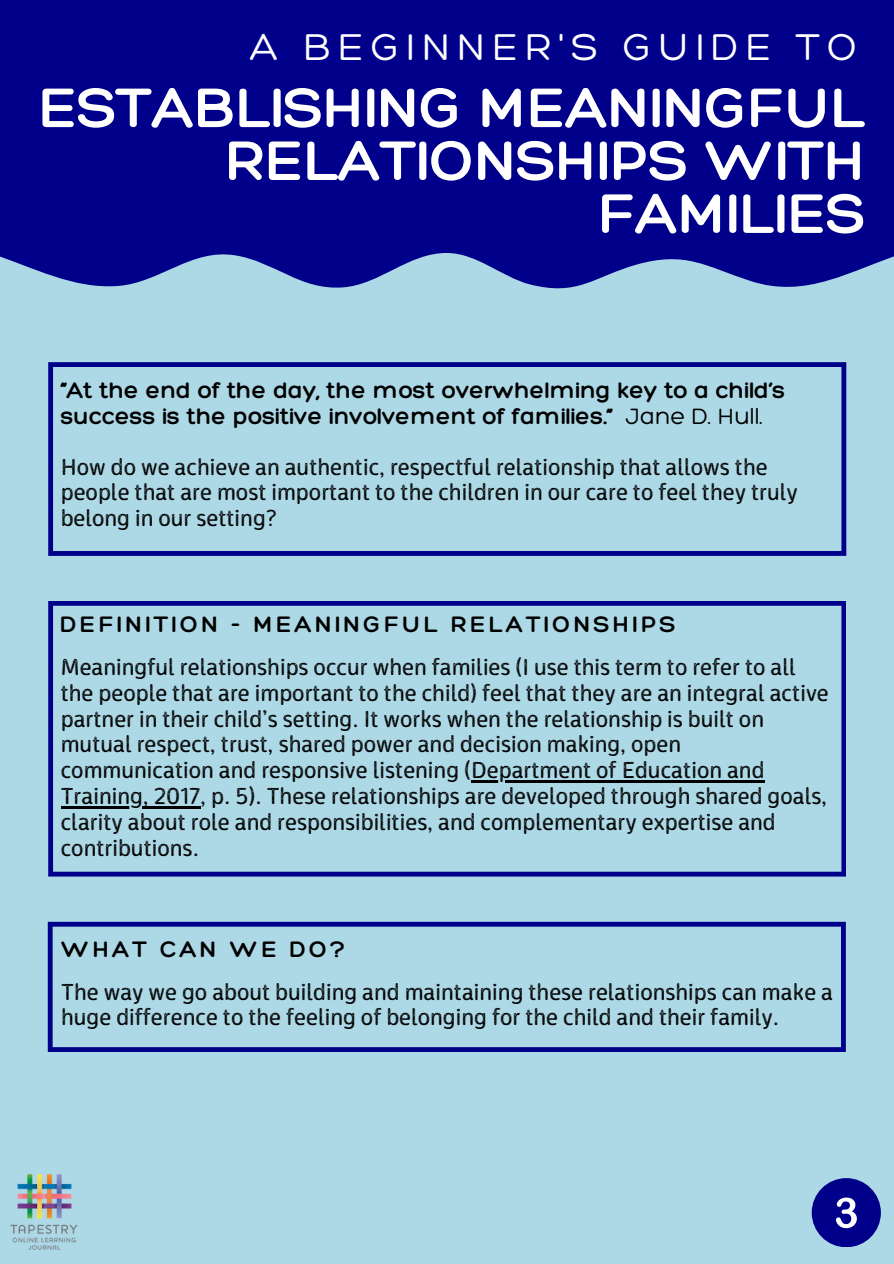
<style>
.page{position:relative;width:894px;height:1264px;background:#fff}
.page>*{position:absolute;margin:0;border:0;box-sizing:border-box;transform-origin:0 0}
.t1{font:300 60.45px/52.8px "Hero";color:#fff;text-align:right}
.t2{font:300 40.5px "Hero";letter-spacing:.17em;color:#fff}
.t3{font:300 24.3px "Hero";letter-spacing:.13em;color:#000}
.t4{font:24.15px/25.8px "Ossem Rust";color:#000}
.t5{font:300 24.15px/25.8px "Hero";color:#000}
.s1{font-style:inherit}
</style>
<div class="page">
<div style="left:0;top:0;width:893px;height:1263px;background:#add8e6"></div>
<div style="left:811px;top:1178px;width:69px;height:68px;background:#00008b;border-radius:50%"></div>
<svg style="left:836px;top:1197px;width:20px;height:31px"></svg>
<svg style="left:48px;top:362px;width:798px;height:194px"></svg>
<img style="left:10px;top:1174px;width:68px;height:76px">
<svg style="left:48px;top:601px;width:797px;height:275px"></svg>
<hr style="left:471px;top:780px;width:293px;height:2px;background:#000">
<hr style="left:61px;top:806px;width:139px;height:2px;background:#000">
<div style="left:0;top:0;width:893px;height:289px;background:#00008b"></div>
<svg style="left:48px;top:921px;width:797px;height:131px"></svg>
<h3 class="t2" style="left:250px;top:21px;width:608px">A BEGINNER'S GUIDE TO</h3>
<p class="t1" style="left:39px;top:79px;width:828px">ESTABLISHING MEANINGFUL<br>RELATIONSHIPS WITH<br>FAMILIES</p>
<p class="t5" style="left:61px;top:376px;width:725px">“At the end of the day, the most overwhelming key to a child’s success is the positive involvement of families.” <span class="s1">Jane D. Hull.</span></p>
<p class="t4" style="left:61px;top:454px;width:738px">How do we achieve an authentic, respectful relationship that allows the people that are most important to the children in our care to feel they truly belong in our setting?</p>
<p class="t3" style="left:61px;top:608px;width:616px">DEFINITION - MEANINGFUL RELATIONSHIPS</p>
<p class="t4" style="left:61px;top:654px;width:769px">Meaningful relationships occur when families (I use this term to refer to all the people that are important to the child) feel that they are an integral active partner in their child’s setting. It works when the relationship is built on mutual respect, trust, shared power and decision making, open communication and responsive listening (Department of Education and</p>
<h3 class="t4" style="left:61px;top:784px;width:767px">Training, 2017, p. 5). These relationships are developed through shared goals, clarity about role and responsibilities, and complementary expertise and contributions.</h3>
<p class="t3" style="left:61px;top:933px;width:285px">WHAT CAN WE DO?</p>
<p class="t4" style="left:61px;top:979px;width:773px">The way we go about building and maintaining these relationships can make a huge difference to the feeling of belonging for the child and their family.</p>
</div>
